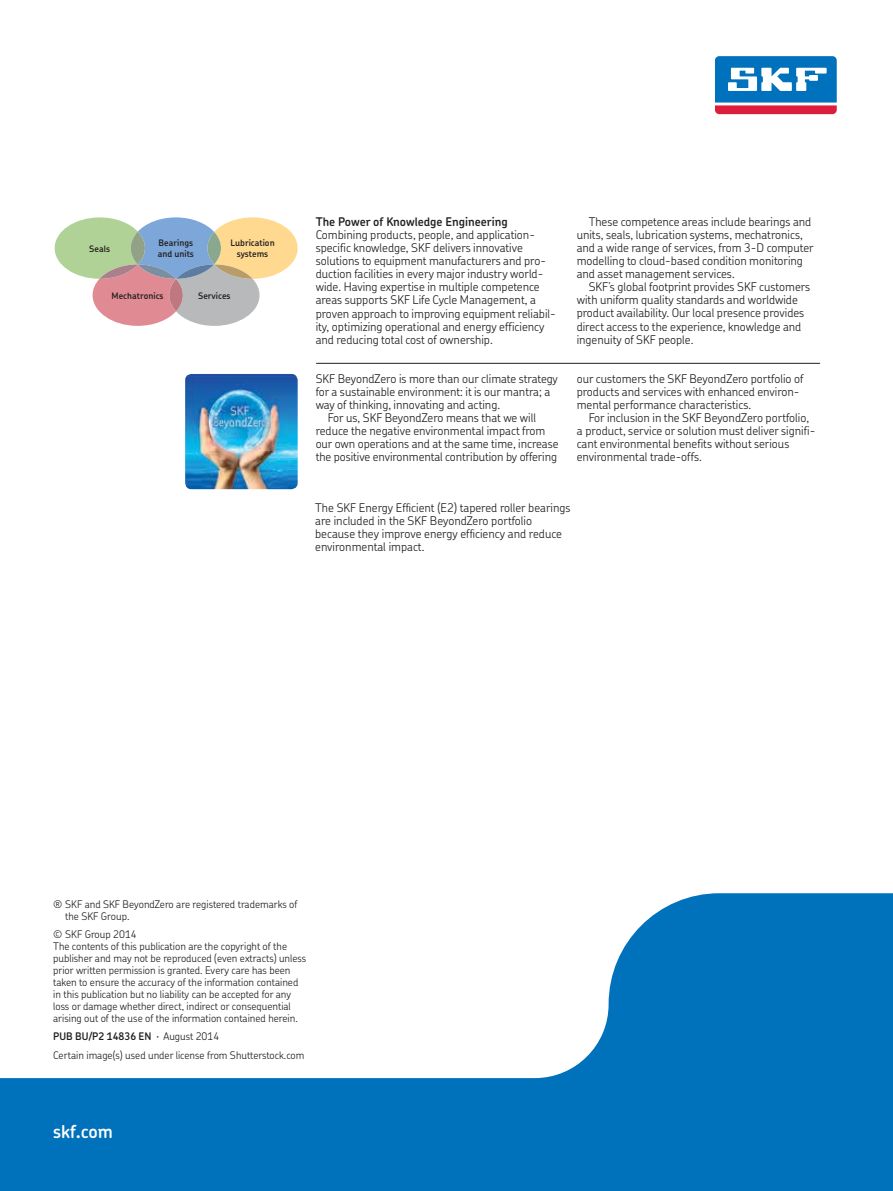
<style>
.page{position:relative;width:893px;height:1191px;background:#fff}
.page>*{position:absolute;margin:0;border:0;box-sizing:border-box;transform-origin:0 0}
.t1{font:600 18px "SKF Chevin";color:#fff}
.t2{font:300 12px/13px "SKF Chevin OT";color:#231f20}
.t3{font:300 12px/13px "SKF Chevin";color:#231f20}
.t4{font:600 12px "SKF Chevin OT";color:#231f20}
.t5{font:300 10.5px/12px "SKF Chevin";color:#231f20}
.t6{font:600 9px/10.5px "SKF Chevin";color:#231f20}
.s1{font-weight:600}
</style>
<div class="page">
<svg style="left:0;top:893px;width:893px;height:298px;fill:#0072bc"></svg>
<div style="left:712px;top:53px;width:128px;height:64px;background:linear-gradient(to right,#fff,#fff);border-radius:7px"></div>
<svg style="left:715px;top:56px;width:122px;height:58px"></svg>
<svg style="left:55px;top:217px;width:243px;height:109px"></svg>
<img style="left:185px;top:374px;width:113px;height:115px">
<hr style="left:316px;top:363px;width:504px;height:1px;background:#231f20">
<p class="t6" style="left:89px;top:244px;width:22px">Seals</p>
<p class="t6" style="left:158px;top:238px;width:38px">Bearings and units</p>
<p class="t6" style="left:230px;top:238px;width:46px;text-align:center">Lubrication systems</p>
<p class="t6" style="left:112px;top:291px;width:54px">Mechatronics</p>
<p class="t6" style="left:198px;top:291px;width:34px">Services</p>
<p class="t4" style="left:316px;top:217px;width:194px">The Power of Knowledge Engineering</p>
<p class="t2" style="left:316px;top:229px;width:242px">Combining products, people, and application&shy;specific knowledge, SKF delivers innovative solutions to equipment manufacturers and pro&shy;duction facilities in every major industry world&shy;wide. Having expert ise in multiple competence areas supports SKF Life Cycle Management, a proven approach to improv ing equipment reliabil&shy;ity, optimizing operational and energy efficiency and reducing total cost of ownership.</p>
<p class="t2" style="left:316px;top:373px;width:244px">SKF BeyondZero is more than our climate strategy</p>
<p class="t2" style="left:316px;top:386px;width:236px">for a sustainable environment: it is our mantra; a</p>
<p class="t2" style="left:316px;top:399px;width:186px">way of thinking, innovating and acting.</p>
<p class="t2" style="left:328px;top:412px;width:210px">For us, SKF BeyondZero means that we will</p>
<p class="t2" style="left:316px;top:425px;width:231px">reduce the negative environmental impact from</p>
<p class="t2" style="left:316px;top:438px;width:244px">our own operations and at the same time, increase</p>
<p class="t2" style="left:316px;top:451px;width:243px">the positive environmental contri bution by offering</p>
<p class="t2" style="left:577px;top:216px;width:238px;text-indent:12px">These competence areas include bearings and units, seals, lubrication systems, mecha tronics, and a wide range of services, from 3-D computer modelling to cloud-based condition monitoring and asset management services.</p>
<p class="t2" style="left:577px;top:281px;width:235px;text-indent:12px">SKF’s global footprint provides SKF customers with uniform quality standards and worldwide product availability. Our local presence provides direct access to the experience, knowledge and ingenuity of SKF people.</p>
<p class="t2" style="left:577px;top:373px;width:228px">our customers the SKF BeyondZero portfolio of products and services with enhanced envir on&shy;mental performance characteristics.</p>
<p class="t2" style="left:577px;top:412px;width:240px;text-indent:12px">For inclusion in the SKF BeyondZero portfolio, a product, service or solution must deliver signifi&shy;cant environmental benefits without serious envir onmental trade-offs.</p>
<p class="t3" style="left:315px;top:502px;width:257px">The SKF Energy Efficient (E2) tapered roller bearings are included in the SKF BeyondZero portfolio because they improve energy efficiency and reduce environmental impact.</p>
<p class="t5" style="left:65px;top:898px;width:234px;text-indent:-12px">® SKF and SKF BeyondZero are registered trademarks of the SKF Group.</p>
<p class="t5" style="left:53px;top:928px;width:255px">© SKF Group 2014<br>The contents of this publication are the copyright of the publisher and may not be reproduced (even extracts) unless prior written permission is granted. Every care has been taken to ensure the accuracy of the information contained in this publication but no liability can be accepted for any loss or damage whether direct, indirect or consequential arising out of the use of the information contained herein.</p>
<p class="t5" style="left:53px;top:1028px;width:253px;line-height:18.5px"><span class="s1">PUB BU/P2 14836 EN</span> · August 2014<br>Certain image(s) used under license from Shutterstock.com</p>
<h1 class="t1" style="left:53px;top:1123px;width:61px">skf.com</h1>
</div>
